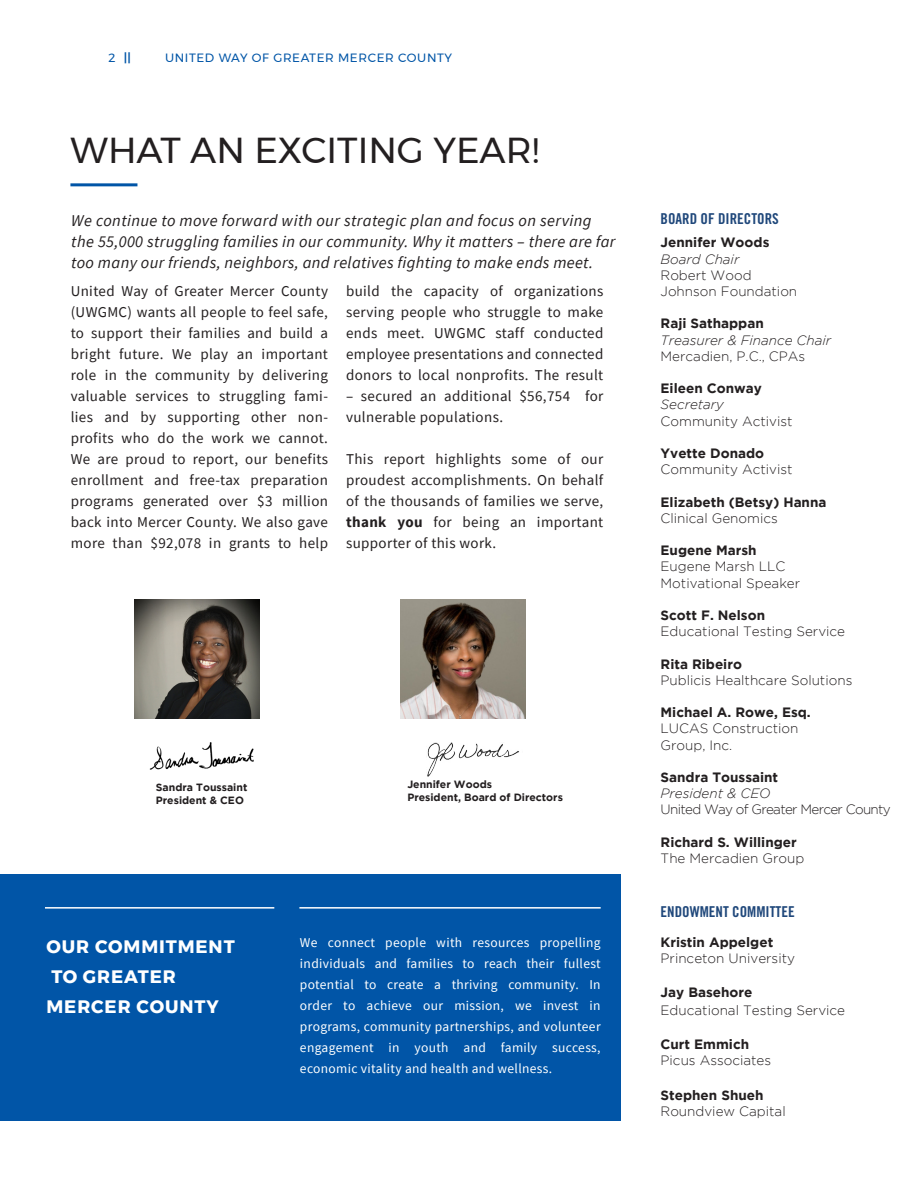
<style>
.page{position:relative;width:918px;height:1188px;background:#fff}
.page>*{position:absolute;margin:0;border:0;box-sizing:border-box;transform-origin:0 0}
.T4{font:36px "Montserrat";color:#231f20}
.t1{font:700 18px/30px "Montserrat";letter-spacing:.05em;color:#fff}
.t2{font:italic 16.5px/21px "Source Sans Pro";letter-spacing:.02em;color:#231f20}
.t3{font:15px/21px "Source Sans Pro";letter-spacing:.025em;color:#231f20;text-align:justify}
.t4{font:15px "Trade Gothic LT Std Bd Cn 20";color:#20487b}
.t5{font:300 13.5px "Gotham";color:#231f20}
.t6{font:13.5px/21px "Source Sans Pro";letter-spacing:.025em;color:#fff;text-align:justify}
.t7{font:700 13.5px "Gotham";color:#231f20}
.t8{font:italic 300 13.5px/16.2px "Gotham";color:#231f20}
.t9{font:300 13.5px "Gotham";letter-spacing:-.05em;color:#231f20}
.t10{font:12px "Montserrat";letter-spacing:.05em;color:#0155a7}
.t11{font:600 12px "Montserrat";color:#0155a7}
.t12{font:700 10.5px/12.6px "Gotham";color:#231f20}
.s1{font-weight:400}
.s2{font-weight:700}
.s3{font-style:normal}
</style>
<div class="page">
<div style="left:0;top:875px;width:621px;height:246px;background:#0155a7"></div>
<hr style="left:45px;top:907px;width:229px;height:2px;background:#fff">
<hr style="left:299px;top:907px;width:302px;height:2px;background:#fff">
<hr style="left:70px;top:183px;width:67px;height:3px;background:#0155a7">
<img style="left:135px;top:600px;width:124px;height:118px">
<img style="left:400px;top:600px;width:125px;height:118px">
<img style="left:149px;top:742px;width:105px;height:28px">
<img style="left:427px;top:742px;width:92px;height:35px">
<p class="t11" style="left:109px;top:49px;width:24px"><span class="s1">2</span> ||</p>
<p class="t10" style="left:165px;top:49px;width:289px">UNITED WAY OF GREATER MERCER COUNTY</p>
<p class="T4" style="left:70px;top:123px;width:470px">WHAT AN EXCITING YEAR!</p>
<p class="t2" style="left:71px;top:210px;width:546px">We continue to move forward with our strategic plan and focus on serving the 55,000 struggling families in our community. Why it matters – there are far too many our friends, neighbors, and relatives fighting to make ends meet.</p>
<p class="t3" style="left:71px;top:281px;width:259px">United Way of Greater Mercer County (UWGMC) wants all people to feel safe, to support their families and build a bright future. We play an important role in the community by delivering valuable services to struggling fami&shy;lies and by supporting other non&shy;profits who do the work we cannot.<br>We are proud to report, our benefits enrollment and free-tax preparation programs generated over $3 million back into Mercer County. We also gave more than $92,078 in grants to help</p>
<p class="t3" style="left:346px;top:281px;width:259px">build the capacity of organizations serving people who struggle to make ends meet. UWGMC staff conducted employee presentations and connected</p>
<p class="t3" style="left:346px;top:365px;width:259px">donors to local nonprofits. The result</p>
<p class="t3" style="left:346px;top:386px;width:259px">– secured an additional $56,754 for vulnerable populations.</p>
<p class="t3" style="left:346px;top:449px;width:259px">This report highlights some of our proudest accomplishments. On behalf of the thousands of families we serve, <span class="s2">thank you</span> for being an important supporter of this work.</p>
<p class="t12" style="left:156px;top:781px;width:93px">Sandra Toussaint</p>
<p class="t12" style="left:156px;top:793px;width:90px">President &amp; CEO</p>
<p class="t12" style="left:407px;top:778px;width:157px">Jennifer Woods<br>President, Board of Directors</p>
<p class="t1" style="left:47px;top:932px;width:190px">OUR COMMITMENT<br>TO GREATER<br>MERCER COUNTY</p>
<p class="t6" style="left:300px;top:932px;width:302px">We connect people with resources propelling individuals and families to reach their fullest potential to create a thriving community. In order to achieve our mission, we invest in programs, community partnerships, and volunteer engagement in youth and family success, economic vitality and health and wellness.</p>
<p class="t4" style="left:661px;top:210px;width:120px">BOARD OF DIRECTORS</p>
<p class="t7" style="left:661px;top:235px;width:110px">Jennifer Woods</p>
<p class="t8" style="left:661px;top:251px;width:80px">Board Chair</p>
<p class="t5" style="left:661px;top:268px;width:93px">Robert Wood</p>
<p class="t5" style="left:661px;top:284px;width:138px">Johnson Foundation</p>
<p class="t7" style="left:661px;top:316px;width:105px">Raji Sathappan</p>
<p class="t8" style="left:661px;top:332px;width:172px">Treasurer &amp; Finance Chair<br><span class="s3">Mercadien, P.C., CPAs</span></p>
<p class="t7" style="left:661px;top:381px;width:103px">Eileen Conway</p>
<p class="t8" style="left:661px;top:397px;width:65px">Secretary</p>
<p class="t5" style="left:661px;top:413px;width:134px">Community Activist</p>
<p class="t7" style="left:661px;top:445px;width:105px">Yvette Donado</p>
<p class="t5" style="left:661px;top:462px;width:134px">Community Activist</p>
<p class="t7" style="left:661px;top:494px;width:167px">Elizabeth (Betsy) Hanna</p>
<p class="t5" style="left:661px;top:511px;width:119px">Clinical Genomics</p>
<p class="t7" style="left:661px;top:543px;width:98px">Eugene Marsh</p>
<p class="t5" style="left:661px;top:559px;width:126px">Eugene Marsh LLC</p>
<p class="t5" style="left:661px;top:575px;width:141px">Motivational Speaker</p>
<p class="t7" style="left:661px;top:607px;width:106px">Scott F. Nelson</p>
<p class="t5" style="left:661px;top:624px;width:186px">Educational Testing Service</p>
<p class="t7" style="left:661px;top:656px;width:83px">Rita Ribeiro</p>
<p class="t5" style="left:661px;top:673px;width:193px">Publicis Healthcare Solutions</p>
<p class="t7" style="left:661px;top:705px;width:152px">Michael A. Rowe, Esq.</p>
<p class="t5" style="left:661px;top:721px;width:139px">LUCAS Construction</p>
<p class="t5" style="left:661px;top:737px;width:73px">Group, Inc.</p>
<p class="t7" style="left:661px;top:769px;width:119px">Sandra Toussaint</p>
<p class="t8" style="left:661px;top:785px;width:112px">President &amp; CEO</p>
<p class="t9" style="left:661px;top:802px;width:232px">United Way of Greater Mercer County</p>
<p class="t7" style="left:661px;top:834px;width:138px">Richard S. Willinger</p>
<p class="t5" style="left:661px;top:851px;width:145px">The Mercadien Group</p>
<p class="t4" style="left:661px;top:902px;width:136px">ENDOWMENT COMMITTEE</p>
<p class="t7" style="left:661px;top:934px;width:114px">Kristin Appelget</p>
<p class="t5" style="left:661px;top:951px;width:136px">Princeton University</p>
<p class="t7" style="left:661px;top:984px;width:93px">Jay Basehore</p>
<p class="t5" style="left:661px;top:1003px;width:186px">Educational Testing Service</p>
<p class="t7" style="left:661px;top:1037px;width:90px">Curt Emmich</p>
<p class="t5" style="left:661px;top:1053px;width:112px">Picus Associates</p>
<p class="t7" style="left:661px;top:1087px;width:104px">Stephen Shueh</p>
<p class="t5" style="left:661px;top:1104px;width:127px">Roundview Capital</p>
</div>
